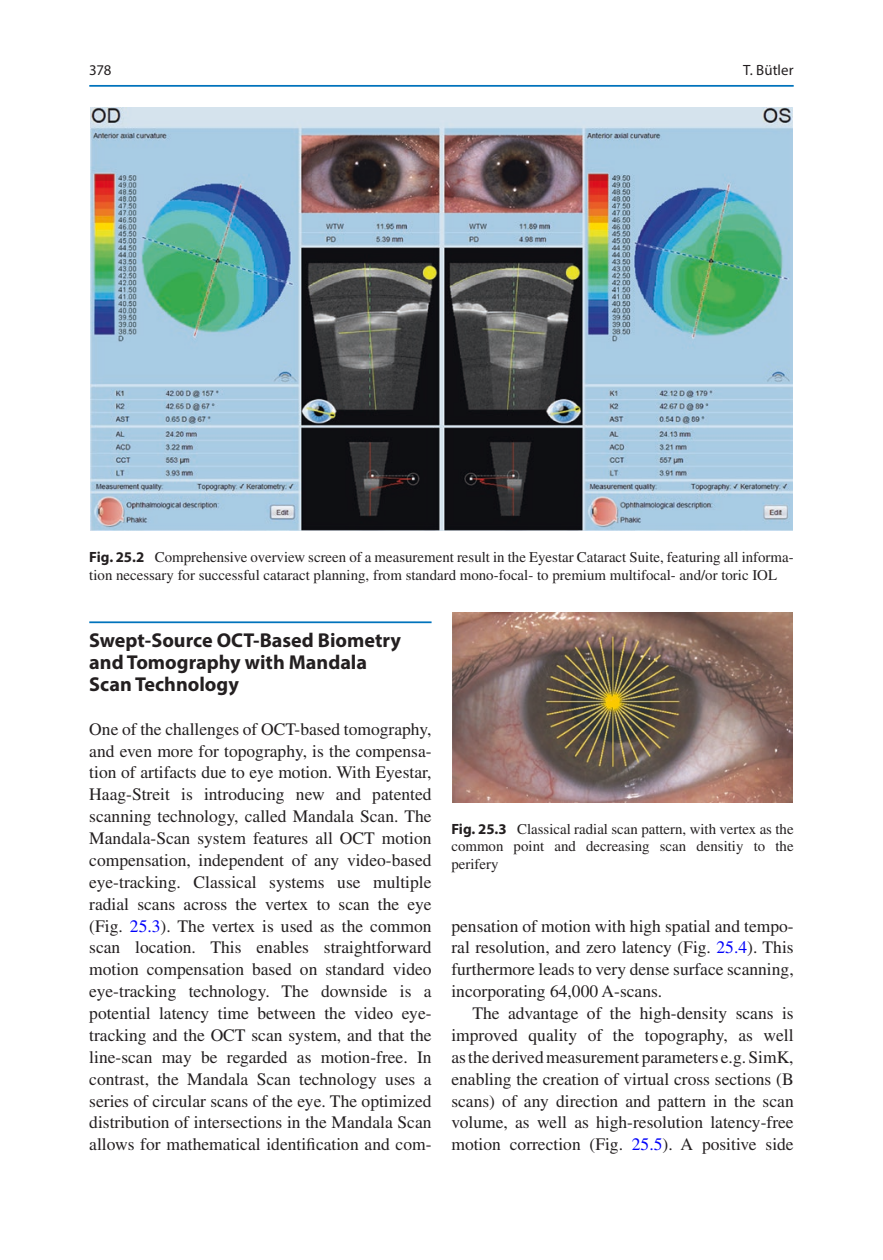
<style>
.page{position:relative;width:883px;height:1260px;background:#fff}
.page>*{position:absolute;margin:0;border:0;box-sizing:border-box;transform-origin:0 0}
.t1{font:700 20.12px/21.9px "Myriad Pro";color:#231f20}
.t2{font:17.5px/21.9px "Times LT Std";color:#231f20;text-align:justify}
.t3{font:14.88px/17.5px "Times LT Std";color:#231f20}
.t4{font:14.88px "Myriad Pro";letter-spacing:.005em;color:#231f20}
.s1{font-family:"Myriad Pro";font-weight:700}
.s2{color:#0000fa}
</style>
<div class="page">
<img style="left:91px;top:107px;width:701px;height:424px">
<img style="left:453px;top:612px;width:340px;height:191px">
<hr style="left:89px;top:621px;width:343px;height:2px;background:#0073bc">
<hr style="left:89px;top:85px;width:705px;height:2px;background:#0073bc">
<p class="t4" style="left:89px;top:61px;width:24px">378</p>
<p class="t4" style="left:743px;top:61px;width:52px">T. Bütler</p>
<p class="t3" style="left:89px;top:548px;width:706px"><span class="s1">Fig. 25.2</span> Comprehensive overview screen of a measurement result in the Eyestar Cataract Suite, featuring all informa&shy;tion necessary for successful cataract planning, from standard mono-focal- to premium multifocal- and/or toric IOL</p>
<p class="t1" style="left:89px;top:629px;width:313px">Swept-Source OCT-Based Biometry and Tomography with Mandala<br>Scan Technology</p>
<p class="t2" style="left:89px;top:718px;width:344px">One of the challenges of OCT-based tomography, and even more for topography, is the compensa&shy;tion of artifacts due to eye motion. With Eyestar, Haag-Streit is introducing new and patented scanning technology, called Mandala Scan. The Mandala-Scan system features all OCT motion compensation, independent of any video-based eye-tracking. Classical systems use multiple radial scans across the vertex to scan the eye (Fig. <span class="s2">25.3</span>). The vertex is used as the common scan location. This enables straightforward motion compensation based on standard video eye-tracking technology. The downside is a potential latency time between the video eye&shy;tracking and the OCT scan system, and that the line-scan may be regarded as motion-free. In contrast, the Mandala Scan technology uses a series of circular scans of the eye. The optimized distribution of intersections in the Mandala Scan allows for mathematical identification and com-</p>
<p class="t3" style="left:451px;top:820px;width:344px;text-align:justify"><span class="s1">Fig. 25.3</span> Classical radial scan pattern, with vertex as the common point and decreasing scan densitiy to the perifery</p>
<p class="t2" style="left:451px;top:915px;width:344px">pensation of motion with high spatial and tempo&shy;ral resolution, and zero latency (Fig. <span class="s2">25.4</span>). This furthermore leads to very dense surface scanning, incorporating 64,000 A-scans.</p>
<p class="t2" style="left:451px;top:1002px;width:344px;text-indent:21px">The advantage of the high-density scans is improved quality of the topography, as well as the derived measurement parameters e.g. SimK, enabling the creation of virtual cross sections (B scans) of any direction and pattern in the scan volume, as well as high-resolution latency-free motion correction (Fig. <span class="s2">25.5</span>). A positive side</p>
</div>
